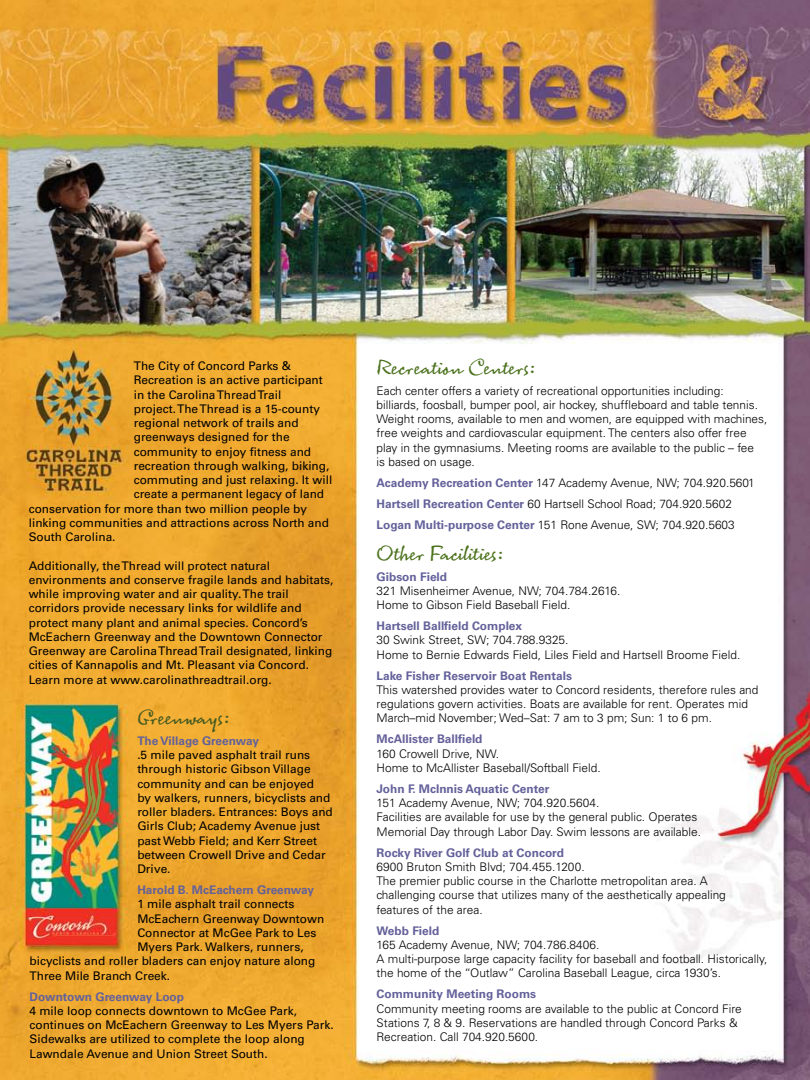
<style>
.page{position:relative;width:810px;height:1080px;background:#fff}
.page>*{position:absolute;margin:0;border:0;box-sizing:border-box;transform-origin:0 0}
.t1{font:20px "Sacre Bleu MVB";color:#4c721d}
.t2{font:20px "Sacre Bleu MVB";color:#455a21}
.t3{font:300 11.88px/14.2px "Univers";color:#000}
.t4{font:11.88px/14.2px "Univers";color:#000}
.t5{font:700 11.88px "Univers";color:#63619a}
.s1{font-weight:700;color:#63619a}
</style>
<div class="page">
<img style="left:0;top:0;width:810px;height:1080px">
<p class="t4" style="left:134px;top:359px;width:159px">The City of Concord Parks &amp;</p>
<p class="t4" style="left:134px;top:373px;width:191px">Recreation is an active participant</p>
<p class="t4" style="left:134px;top:387px;width:149px">in the Carolina Thread Trail</p>
<p class="t4" style="left:134px;top:402px;width:188px">project. The Thread is a 15-county</p>
<p class="t4" style="left:134px;top:416px;width:166px">regional network of trails and</p>
<p class="t4" style="left:134px;top:430px;width:157px">greenways designed for the</p>
<p class="t4" style="left:134px;top:444px;width:179px">community to enjoy fitness and</p>
<p class="t4" style="left:134px;top:459px;width:197px">recreation through walking, biking,</p>
<p class="t4" style="left:134px;top:473px;width:200px">commuting and just relaxing. It will</p>
<p class="t4" style="left:134px;top:487px;width:192px">create a permanent legacy of land</p>
<p class="t4" style="left:29px;top:501px;width:280px">conservation for more than two million people by</p>
<p class="t4" style="left:29px;top:516px;width:302px">linking communities and attractions across North and</p>
<p class="t4" style="left:29px;top:530px;width:88px">South Carolina.</p>
<p class="t4" style="left:29px;top:558px;width:306px">Additionally, the Thread will protect natural environments and conserve fragile lands and habitats, while improving water and air quality. The trail corridors provide necessary links for wildlife and protect many plant and animal species. Concord’s McEachern Greenway and the Downtown Connector Greenway are Carolina Thread Trail designated, linking cities of Kannapolis and Mt. Pleasant via Concord.<br>Learn more at www.carolinathreadtrail.org.</p>
<h1 class="t2" style="left:137px;top:705px;width:94px">Greenways:</h1>
<p class="t5" style="left:137px;top:734px;width:123px">The Village Greenway</p>
<p class="t4" style="left:137px;top:748px;width:197px">.5 mile paved asphalt trail runs through historic Gibson Village community and can be enjoyed<br>by walkers, runners, bicyclists and roller bladers. Entrances: Boys and<br>Girls Club; Academy Avenue just past Webb Field; and Kerr Street between Crowell Drive and Cedar<br>Drive.</p>
<p class="t5" style="left:137px;top:883px;width:178px">Harold B. McEachern Greenway</p>
<p class="t4" style="left:137px;top:897px;width:159px">1 mile asphalt trail connects</p>
<p class="t4" style="left:137px;top:911px;width:188px">McEachern Greenway Downtown</p>
<p class="t4" style="left:137px;top:926px;width:181px">Connector at McGee Park to Les</p>
<p class="t4" style="left:137px;top:940px;width:168px">Myers Park. Walkers, runners,</p>
<p class="t4" style="left:30px;top:954px;width:287px">bicyclists and roller bladers can enjoy nature along</p>
<p class="t4" style="left:30px;top:968px;width:142px">Three Mile Branch Creek.</p>
<p class="t5" style="left:30px;top:990px;width:156px">Downtown Greenway Loop</p>
<p class="t4" style="left:30px;top:1004px;width:306px">4 mile loop connects downtown to McGee Park, continues on McEachern Greenway to Les Myers Park.<br>Sidewalks are utilized to complete the loop along Lawndale Avenue and Union Street South.</p>
<h1 class="t1" style="left:377px;top:355px;width:161px">Recreation Centers:</h1>
<p class="t3" style="left:377px;top:383px;width:392px">Each center offers a variety of recreational opportunities including: billiards, foosball, bumper pool, air hockey, shuffleboard and table tennis.<br>Weight rooms, available to men and women, are equipped with machines, free weights and cardiovascular equipment. The centers also offer free play in the gymnasiums. Meeting rooms are available to the public – fee<br>is based on usage.</p>
<p class="t3" style="left:377px;top:472px;width:380px;line-height:21px"><span class="s1">Academy Recreation Center</span> 147 Academy Avenue, NW; 704.920.5601<br><span class="s1">Hartsell Recreation Center</span> 60 Hartsell School Road; 704.920.5602<br><span class="s1">Logan Multi-purpose Center</span> 151 Rone Avenue, SW; 704.920.5603</p>
<h1 class="t1" style="left:377px;top:541px;width:129px">Other Facilities:</h1>
<p class="t5" style="left:377px;top:570px;width:72px">Gibson Field</p>
<p class="t3" style="left:377px;top:584px;width:246px">321 Misenheimer Avenue, NW; 704.784.2616.<br>Home to Gibson Field Baseball Field.</p>
<p class="t5" style="left:377px;top:619px;width:147px">Hartsell Ballfield Complex</p>
<p class="t3" style="left:377px;top:633px;width:365px">30 Swink Street, SW; 704.788.9325.<br>Home to Bernie Edwards Field, Liles Field and Hartsell Broome Field.</p>
<p class="t5" style="left:377px;top:669px;width:197px">Lake Fisher Reservoir Boat Rentals</p>
<p class="t3" style="left:377px;top:683px;width:383px">This watershed provides water to Concord residents, therefore rules and regulations govern activities. Boats are available for rent. Operates mid<br>March–mid November; Wed–Sat: 7 am to 3 pm; Sun: 1 to 6 pm.</p>
<p class="t5" style="left:377px;top:732px;width:108px">McAllister Ballfield</p>
<p class="t3" style="left:377px;top:746px;width:226px">160 Crowell Drive, NW.<br>Home to McAllister Baseball/Softball Field.</p>
<p class="t5" style="left:377px;top:782px;width:174px">John F. McInnis Aquatic Center</p>
<p class="t3" style="left:377px;top:796px;width:326px">151 Academy Avenue, NW; 704.920.5604.<br>Facilities are available for use by the general public. Operates<br>Memorial Day through Labor Day. Swim lessons are available.</p>
<p class="t5" style="left:377px;top:846px;width:189px">Rocky River Golf Club at Concord</p>
<p class="t3" style="left:377px;top:860px;width:351px">6900 Bruton Smith Blvd; 704.455.1200.<br>The premier public course in the Charlotte metropolitan area. A challenging course that utilizes many of the aesthetically appealing features of the area.</p>
<p class="t5" style="left:377px;top:924px;width:64px">Webb Field</p>
<p class="t3" style="left:377px;top:938px;width:392px">165 Academy Avenue, NW; 704.786.8406.<br>A multi-purpose large capacity facility for baseball and football. Historically, the home of the “Outlaw” Carolina Baseball League, circa 1930’s.</p>
<p class="t5" style="left:377px;top:987px;width:161px">Community Meeting Rooms</p>
<p class="t3" style="left:377px;top:1001px;width:367px">Community meeting rooms are available to the public at Concord Fire<br>Stations 7, 8 &amp; 9. Reservations are handled through Concord Parks &amp;<br>Recreation. Call 704.920.5600.</p>
</div>
